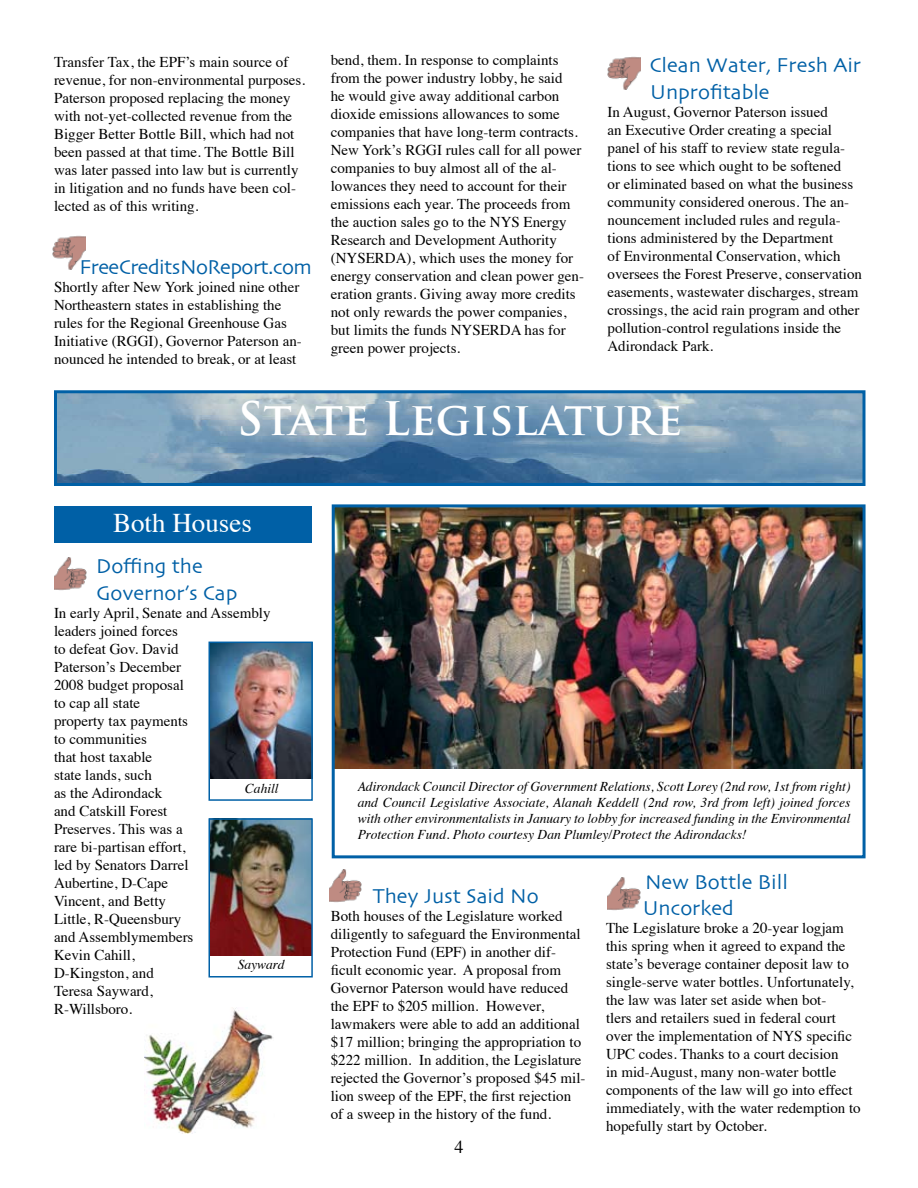
<style>
.page{position:relative;width:918px;height:1188px;background:#fff}
.page>*{position:absolute;margin:0;border:0;box-sizing:border-box;transform-origin:0 0}
.t1{font:700 45px "Trajan Pro";color:#fff}
.t2{font:27px "Times";color:#fff}
.t3{font:21px/27px "Skia";color:#0060a6}
.t4{font:21px "Skia";letter-spacing:-.025em;color:#0060a6}
.t5{font:18px "Times";color:#000}
.t6{font:15px/18px "Times";color:#000}
.t7{font:italic 13.5px/16.2px "Times";color:#000;text-align:justify}
</style>
<div class="page">
<img style="left:58px;top:394px;width:804px;height:88px">
<div style="left:54px;top:390px;width:812px;height:96px;border:3px solid #0060a6"></div>
<img style="left:53px;top:235px;width:33px;height:35px">
<img style="left:608px;top:56px;width:32px;height:34px">
<div style="left:54px;top:506px;width:257px;height:37px;background:#0060a6"></div>
<img style="left:54px;top:557px;width:33px;height:34px">
<img style="left:608px;top:877px;width:32px;height:34px">
<img style="left:336px;top:508px;width:526px;height:260px">
<div style="left:332px;top:504px;width:534px;height:354px;border:3px solid #0060a6"></div>
<img style="left:211px;top:645px;width:99px;height:133px">
<img style="left:211px;top:821px;width:99px;height:134px">
<div style="left:208px;top:642px;width:105px;height:159px;border:2px solid #0060a6"></div>
<div style="left:208px;top:818px;width:105px;height:160px;border:2px solid #0060a6"></div>
<img style="left:329px;top:869px;width:33px;height:34px">
<img style="left:144px;top:1008px;width:129px;height:126px">
<p class="t6" style="left:54px;top:51px;width:253px">Transfer Tax, the EPF’s main source of revenue, for non-environmental purposes.<br>Paterson proposed replacing the money with not-yet-collected revenue from the Bigger Better Bottle Bill, which had not been passed at that time. The Bottle Bill was later passed into law but is currently in litigation and no funds have been col&shy;lected as of this writing.</p>
<h3 class="t4" style="left:79px;top:254px;width:234px">FreeCreditsNoReport.com</h3>
<p class="t6" style="left:54px;top:276px;width:249px">Shortly after New York joined nine other Northeastern states in establishing the rules for the Regional Greenhouse Gas Initiative (RGGI), Governor Paterson an&shy;nounced he intended to break, or at least</p>
<p class="t6" style="left:331px;top:50px;width:255px">bend, them. In response to complaints from the power industry lobby, he said<br>he would give away additional carbon dioxide emissions allowances to some companies that have long-term contracts.<br>New York’s RGGI rules call for all power companies to buy almost all of the al&shy;lowances they need to account for their emissions each year. The proceeds from the auction sales go to the NYS Energy Research and Development Authority (NYSERDA), which uses the money for energy conservation and clean power gen&shy;eration grants. Giving away more credits not only rewards the power companies, but limits the funds NYSERDA has for green power projects.</p>
<h3 class="t3" style="left:650px;top:53px;width:213px">Clean Water, Fresh Air<br>Unprofitable</h3>
<p class="t6" style="left:608px;top:102px;width:256px">In August, Governor Paterson issued<br>an Executive Order creating a special panel of his staff to review state regula&shy;tions to see which ought to be softened<br>or eliminated based on what the business community considered onerous. The an&shy;nouncement included rules and regula&shy;tions administered by the Department<br>of Environmental Conservation, which oversees the Forest Preserve, conservation easements, wastewater discharges, stream crossings, the acid rain program and other pollution-control regulations inside the Adirondack Park.</p>
<h1 class="t1" style="left:237px;top:391px;width:447px">State Legislature</h1>
<h2 class="t2" style="left:113px;top:497px;width:140px">Both Houses</h2>
<h3 class="t3" style="left:96px;top:554px;width:143px">Doffing the<br>Governor’s Cap</h3>
<p class="t6" style="left:54px;top:603px;width:218px">In early April, Senate and Assembly leaders joined forces<br>to defeat Gov. David<br>Paterson’s December<br>2008 budget proposal<br>to cap all state<br>property tax payments<br>to communities<br>that host taxable<br>state lands, such<br>as the Adirondack<br>and Catskill Forest<br>Preserves. This was a<br>rare bi-partisan effort,<br>led by Senators Darrel<br>Aubertine, D-Cape<br>Vincent, and Betty<br>Little, R-Queensbury<br>and Assemblymembers<br>Kevin Cahill,<br>D-Kingston, and<br>Teresa Sayward,<br>R-Willsboro.</p>
<p class="t7" style="left:245px;top:779px;width:35px">Cahill</p>
<p class="t7" style="left:238px;top:955px;width:48px">Sayward</p>
<p class="t7" style="left:358px;top:777px;width:494px">Adirondack Council Director of Government Relations, Scott Lorey (2nd row, 1st from right) and Council Legislative Associate, Alanah Keddell (2nd row, 3rd from left) joined forces with other environmentalists in January to lobby for increased funding in the Environmental Protection Fund. Photo courtesy Dan Plumley/Protect the Adirondacks!</p>
<h3 class="t3" style="left:373px;top:883px;width:167px">They Just Said No</h3>
<p class="t6" style="left:331px;top:905px;width:256px">Both houses of the Legislature worked diligently to safeguard the Environmental Protection Fund (EPF) in another dif&shy;ficult economic year. A proposal from Governor Paterson would have reduced the EPF to $205 million. However, lawmakers were able to add an additional $17 million; bringing the appropriation to $222 million. In addition, the Legislature rejected the Governor’s proposed $45 mil&shy;lion sweep of the EPF, the first rejection of a sweep in the history of the fund.</p>
<p class="t5" style="left:454px;top:1130px;width:10px">4</p>
<h3 class="t3" style="left:643px;top:871px;width:147px;line-height:25.2px">New Bottle Bill<br>Uncorked</h3>
<p class="t6" style="left:606px;top:917px;width:256px">The Legislature broke a 20-year logjam this spring when it agreed to expand the state’s beverage container deposit law to single-serve water bottles. Unfortunately, the law was later set aside when bot-<br>tlers and retailers sued in federal court over the implementation of NYS specific UPC codes. Thanks to a court decision<br>in mid-August, many non-water bottle components of the law will go into effect immediately, with the water redemption to hopefully start by October.</p>
</div>
